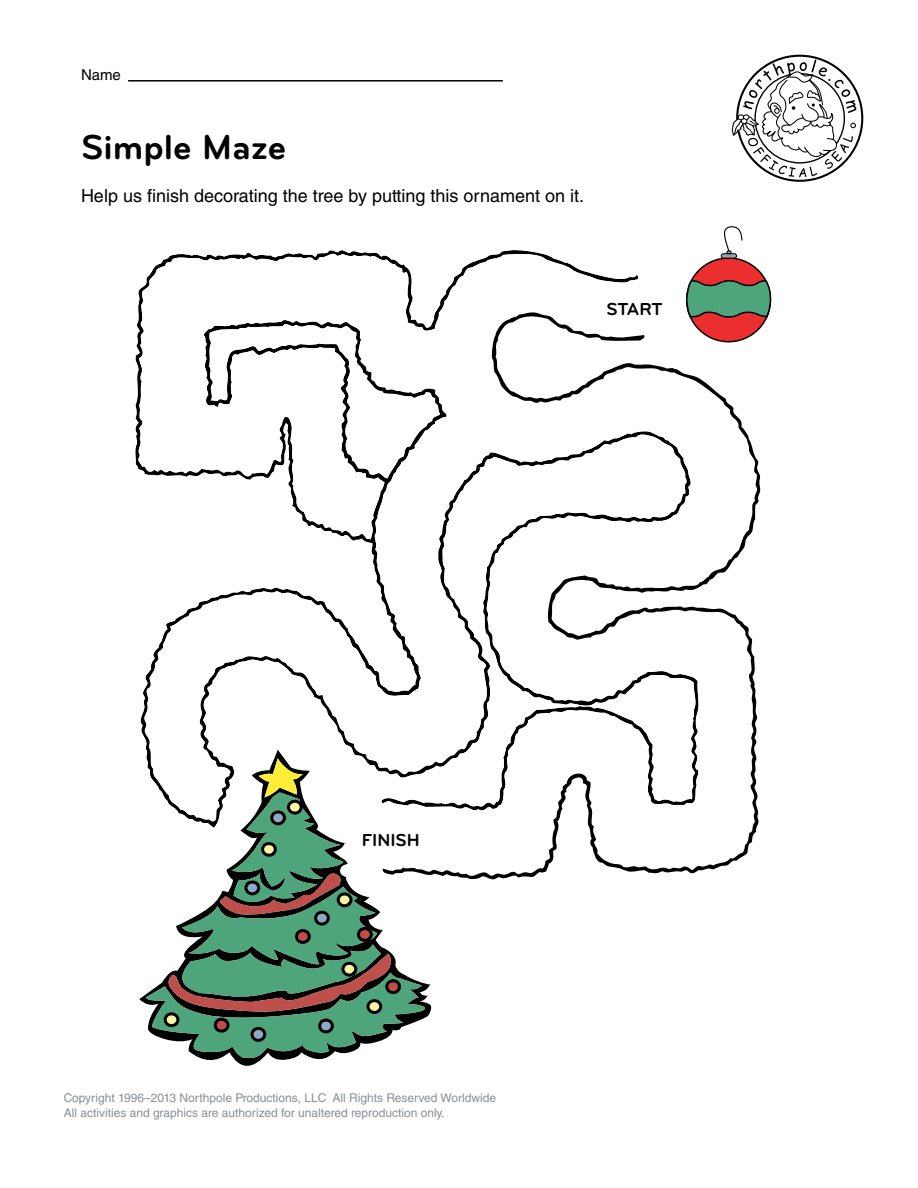
<style>
.page{position:relative;width:918px;height:1188px;background:#fff}
.page>*{position:absolute;margin:0;border:0;box-sizing:border-box;transform-origin:0 0}
.t1{font:700 36px "Bryant";color:#000}
.t2{font:18px "Helvetica LT Std";color:#000}
.t3{font:700 18px "Bryant";color:#000}
.t4{font:15px "Helvetica LT Std";color:#000}
.t5{font:12px/14.4px "Helvetica LT Std";color:#888f95}
</style>
<div class="page">
<svg style="left:732px;top:54px;width:132px;height:128px"></svg>
<hr style="left:128px;top:80px;width:375px;height:2px;background:#000">
<svg style="left:135px;top:250px;width:629px;height:500px"></svg>
<svg style="left:382px;top:312px;width:379px;height:568px"></svg>
<svg style="left:208px;top:324px;width:232px;height:154px"></svg>
<svg style="left:139px;top:750px;width:292px;height:316px"></svg>
<svg style="left:146px;top:758px;width:280px;height:301px"></svg>
<div style="left:687px;top:258px;width:83px;height:84px;background:#eb2e2e;border-radius:50%"></div>
<svg style="left:685px;top:279px;width:87px;height:39px"></svg>
<hr style="left:721px;top:254px;width:16px;height:4px;background:#9ea4ab;border-radius:2px">
<div style="left:721px;top:253px;width:16px;height:5px;border:1px solid #000;border-radius:2px"></div>
<svg style="left:723px;top:226px;width:21px;height:28px"></svg>
<p class="t4" style="left:81px;top:66px;width:42px">Name</p>
<h1 class="t1" style="left:81px;top:125px;width:207px">Simple Maze</h1>
<h2 class="t2" style="left:81px;top:185px;width:505px">Help us finish decorating the tree by putting this ornament on it.</h2>
<h2 class="t3" style="left:606px;top:297px;width:58px">Start</h2>
<h2 class="t3" style="left:362px;top:829px;width:59px">Finish</h2>
<p class="t5" style="left:64px;top:1091px;width:434px">Copyright 1996–2013 Northpole Productions, LLC All Rights Reserved Worldwide<br>All activities and graphics are authorized for unaltered reproduction only.</p>
</div>
